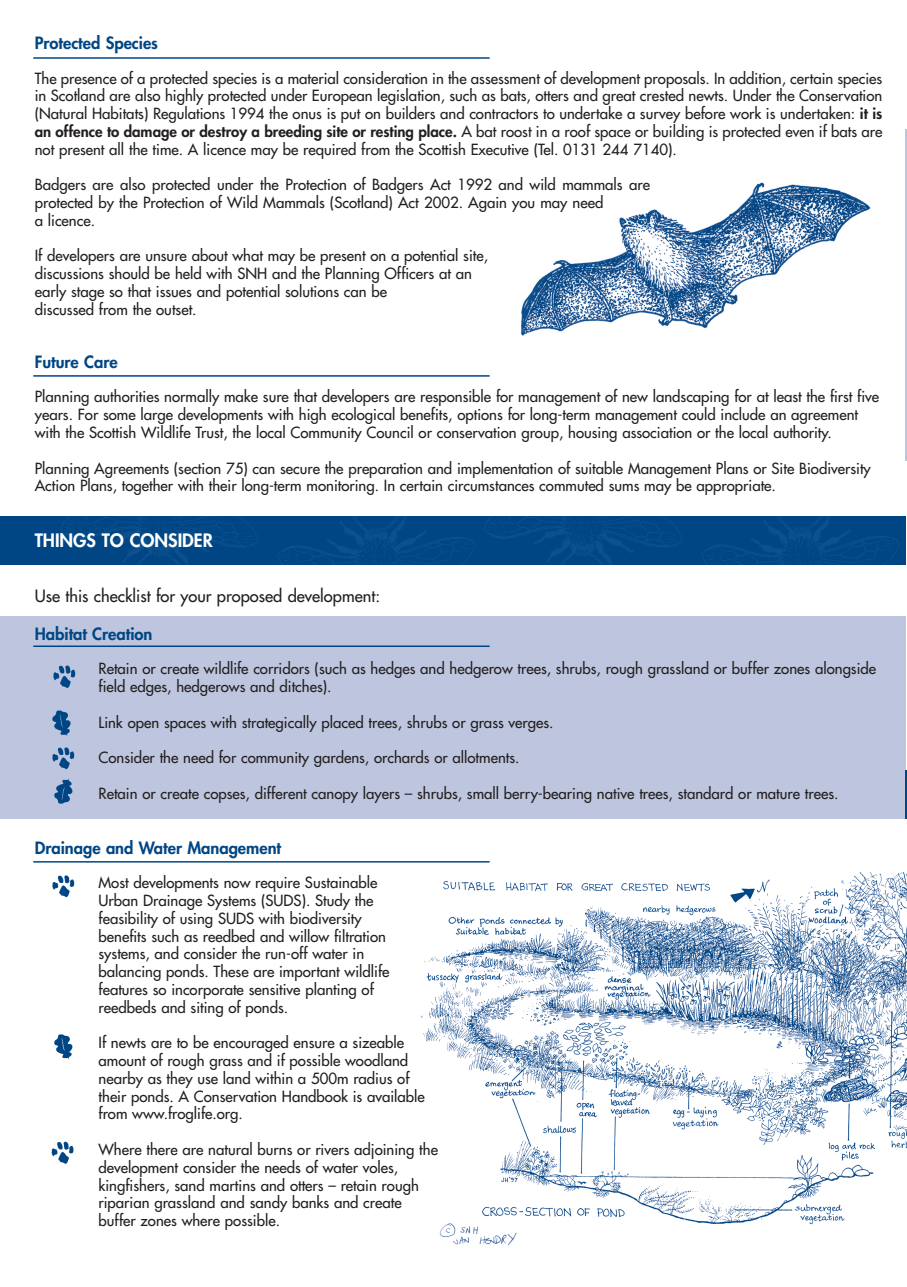
<style>
.page{position:relative;width:907px;height:1287px;background:#fff}
.page>*{position:absolute;margin:0;border:0;box-sizing:border-box;transform-origin:0 0}
.t1{font:800 18px "Futura";color:#fff}
.t2{font:800 16.5px "Futura";color:#004684}
.t3{font:16.5px "Futura";color:#231f20}
.t4{font:15px/17.9px "Futura";color:#231f20}
.s1{font-weight:800}
</style>
<div class="page">
<hr style="left:905px;top:130px;width:2px;height:331px;background:#bdc6de">
<div style="left:0;top:516px;width:905px;height:49px;background:#004684"></div>
<img style="left:484px;top:516px;width:414px;height:48px">
<img style="left:61px;top:517px;width:413px;height:48px">
<div style="left:0;top:616px;width:905px;height:203px;background:#bdc6de"></div>
<hr style="left:33px;top:57px;width:457px;height:2px;background:#004684">
<img style="left:521px;top:182px;width:350px;height:154px">
<img style="left:420px;top:872px;width:487px;height:373px">
<hr style="left:33px;top:375px;width:457px;height:2px;background:#004684">
<hr style="left:33px;top:646px;width:457px;height:1px;background:#004684">
<hr style="left:33px;top:861px;width:457px;height:2px;background:#004684">
<img style="left:53px;top:665px;width:23px;height:23px">
<img style="left:52px;top:875px;width:23px;height:23px">
<img style="left:52px;top:747px;width:23px;height:23px">
<img style="left:54px;top:778px;width:19px;height:26px">
<img style="left:54px;top:1034px;width:19px;height:26px">
<img style="left:51px;top:1141px;width:23px;height:23px">
<img style="left:52px;top:710px;width:19px;height:26px">
<hr style="left:905px;top:770px;width:2px;height:48px;background:#004684">
<p class="t2" style="left:35px;top:35px;width:125px">Protected Species</p>
<p class="t4" style="left:35px;top:70px;width:849px;text-align:justify">The presence of a protected species is a material consideration in the assessment of development proposals. In addition, certain species in Scotland are also highly protected under European legislation, such as bats, otters and great crested newts. Under the Conservation (Natural Habitats) Regulations 1994 the onus is put on builders and contractors to undertake a survey before work is undertaken: <span class="s1">it is an offence to damage or destroy a breeding site or resting place.</span> A bat roost in a roof space or building is protected even if bats are not present all the time. A licence may be required from the Scottish Executive (Tel. 0131 244 7140).</p>
<p class="t4" style="left:35px;top:177px;width:617px">Badgers are also protected under the Protection of Badgers Act 1992 and wild mammals are protected by the Protection of Wild Mammals (Scotland) Act 2002. Again you may need<br>a licence.</p>
<p class="t4" style="left:35px;top:248px;width:455px">If developers are unsure about what may be present on a potential site, discussions should be held with SNH and the Planning Officers at an early stage so that issues and potential solutions can be<br>discussed from the outset.</p>
<p class="t2" style="left:35px;top:354px;width:84px">Future Care</p>
<p class="t4" style="left:35px;top:389px;width:846px">Planning authorities normally make sure that developers are responsible for management of new landscaping for at least the first five years. For some large developments with high ecological benefits, options for long-term management could include an agreement with the Scottish Wildlife Trust, the local Community Council or conservation group, housing association or the local authority.</p>
<p class="t4" style="left:35px;top:460px;width:837px">Planning Agreements (section 75) can secure the preparation and implementation of suitable Management Plans or Site Biodiversity<br>Action Plans, together with their long-term monitoring. In certain circumstances commuted sums may be appropriate.</p>
<p class="t1" style="left:35px;top:532px;width:179px">THINGS TO CONSIDER</p>
<p class="t3" style="left:35px;top:588px;width:347px">Use this checklist for your proposed development:</p>
<p class="t2" style="left:35px;top:626px;width:119px">Habitat Creation</p>
<p class="t4" style="left:99px;top:661px;width:779px">Retain or create wildlife corridors (such as hedges and hedgerow trees, shrubs, rough grassland or buffer zones alongside field edges, hedgerows and ditches).</p>
<p class="t4" style="left:99px;top:714px;width:456px">Link open spaces with strategically placed trees, shrubs or grass verges.</p>
<p class="t4" style="left:99px;top:750px;width:422px">Consider the need for community gardens, orchards or allotments.</p>
<p class="t4" style="left:99px;top:785px;width:741px">Retain or create copses, different canopy layers – shrubs, small berry-bearing native trees, standard or mature trees.</p>
<p class="t2" style="left:35px;top:840px;width:248px">Drainage and Water Management</p>
<p class="t4" style="left:99px;top:875px;width:292px">Most developments now require Sustainable Urban Drainage Systems (SUDS). Study the feasibility of using SUDS with biodiversity benefits such as reedbed and willow filtration systems, and consider the run-off water in balancing ponds. These are important wildlife features so incorporate sensitive planting of reedbeds and siting of ponds.</p>
<p class="t4" style="left:99px;top:1035px;width:328px">If newts are to be encouraged ensure a sizeable amount of rough grass and if possible woodland nearby as they use land within a 500m radius of their ponds. A Conservation Handbook is available from www.froglife.org.</p>
<p class="t4" style="left:99px;top:1142px;width:341px">Where there are natural burns or rivers adjoining the development consider the needs of water voles, kingfishers, sand martins and otters – retain rough riparian grassland and sandy banks and create buffer zones where possible.</p>
</div>
